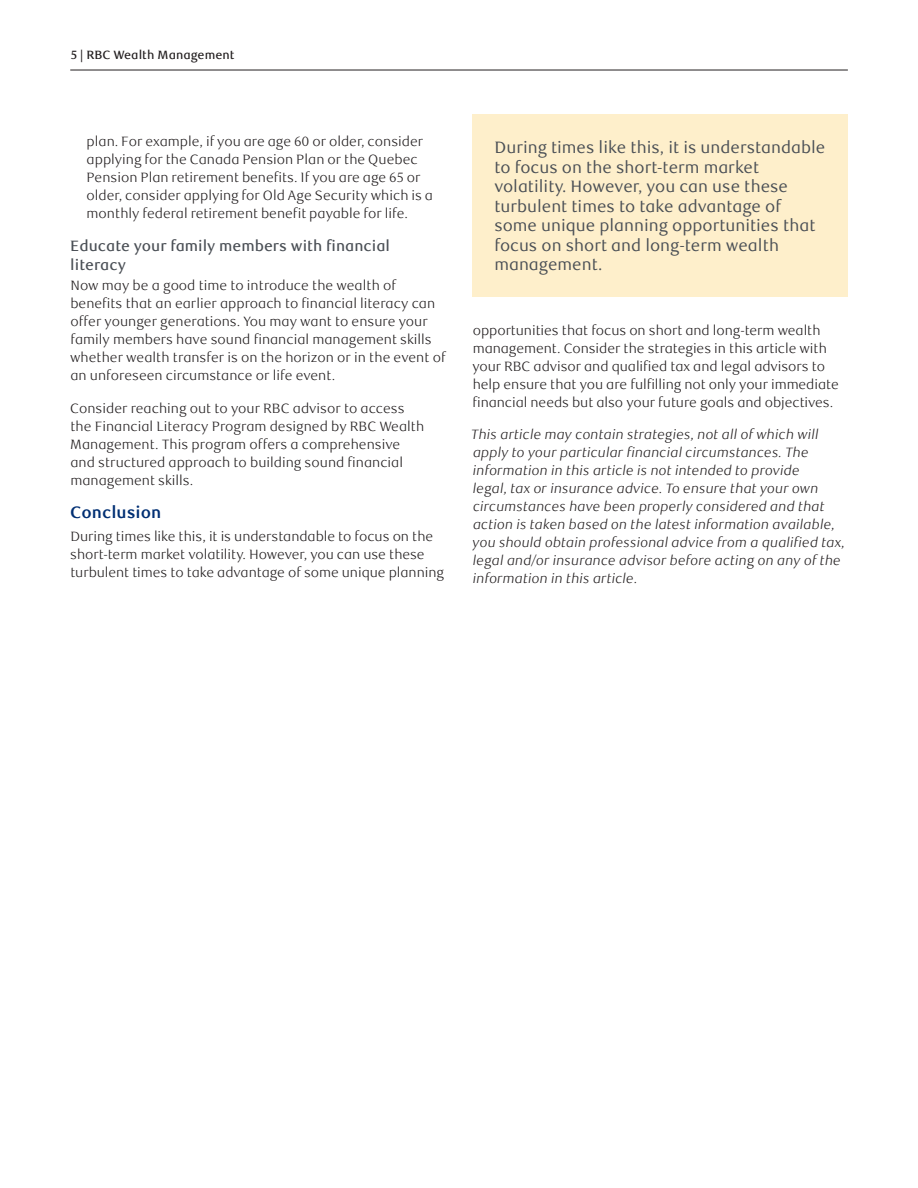
<style>
.page{position:relative;width:918px;height:1188px;background:#fff}
.page>*{position:absolute;margin:0;border:0;box-sizing:border-box;transform-origin:0 0}
._9_Text_Highlight{font:16.5px/19.5px "RBC Text";color:#4a4f55}
._4-Text_Headline{font:700 16.5px "RBC Text";color:#002f73}
._6-Subhead_L1{font:500 15px/19.5px "RBC Text";color:#4a4f55}
._5-Body_Copy{font:300 13.5px/18px "RBC Text";color:#231f20}
._5-Body_Copy-2{font:italic 300 13.5px/18px "RBC Text";color:#231f20}
.t1{font:500 12px "RBC Text";color:#231f20}
</style>
<div class="page">
<hr style="left:70px;top:70px;width:778px;height:1px;background:#231f20">
<div style="left:473px;top:114px;width:375px;height:183px;background:#feefcb"></div>
<p class="t1" style="left:71px;top:47px;width:165px">5 | RBC Wealth Management</p>
<p class="_5-Body_Copy" style="left:87px;top:132px;width:348px">plan. For example, if you are age 60 or older, consider applying for the Canada Pension Plan or the Quebec Pension Plan retirement benefits. If you are age 65 or older, consider applying for Old Age Security which is a monthly federal retirement benefit payable for life.</p>
<p class="_6-Subhead_L1" style="left:70px;top:236px;width:321px">Educate your family members with financial literacy</p>
<p class="_5-Body_Copy" style="left:70px;top:277px;width:377px">Now may be a good time to introduce the wealth of benefits that an earlier approach to financial literacy can offer younger generations. You may want to ensure your family members have sound financial management skills whether wealth transfer is on the horizon or in the event of an unforeseen circumstance or life event.</p>
<p class="_5-Body_Copy" style="left:70px;top:399px;width:356px">Consider reaching out to your RBC advisor to access the Financial Literacy Program designed by RBC Wealth Management. This program offers a comprehensive and structured approach to building sound financial management skills.</p>
<p class="_4-Text_Headline" style="left:70px;top:503px;width:93px">Conclusion</p>
<p class="_5-Body_Copy" style="left:70px;top:527px;width:375px">During times like this, it is understandable to focus on the short-term market volatility. However, you can use these turbulent times to take advantage of some unique planning</p>
<p class="_9_Text_Highlight" style="left:494px;top:138px;width:333px">During times like this, it is understandable to focus on the short-term market volatility. However, you can use these turbulent times to take advantage of some unique planning opportunities that focus on short and long-term wealth management.</p>
<p class="_5-Body_Copy" style="left:472px;top:321px;width:368px">opportunities that focus on short and long-term wealth management. Consider the strategies in this article with your RBC advisor and qualified tax and legal advisors to help ensure that you are fulfilling not only your immediate financial needs but also your future goals and objectives.</p>
<p class="_5-Body_Copy-2" style="left:471px;top:426px;width:375px">This article may contain strategies, not all of which will apply to your particular financial circumstances. The information in this article is not intended to provide<br>legal, tax or insurance advice. To ensure that your own circumstances have been properly considered and that action is taken based on the latest information available, you should obtain professional advice from a qualified tax, legal and/or insurance advisor before acting on any of the information in this article.</p>
</div>
